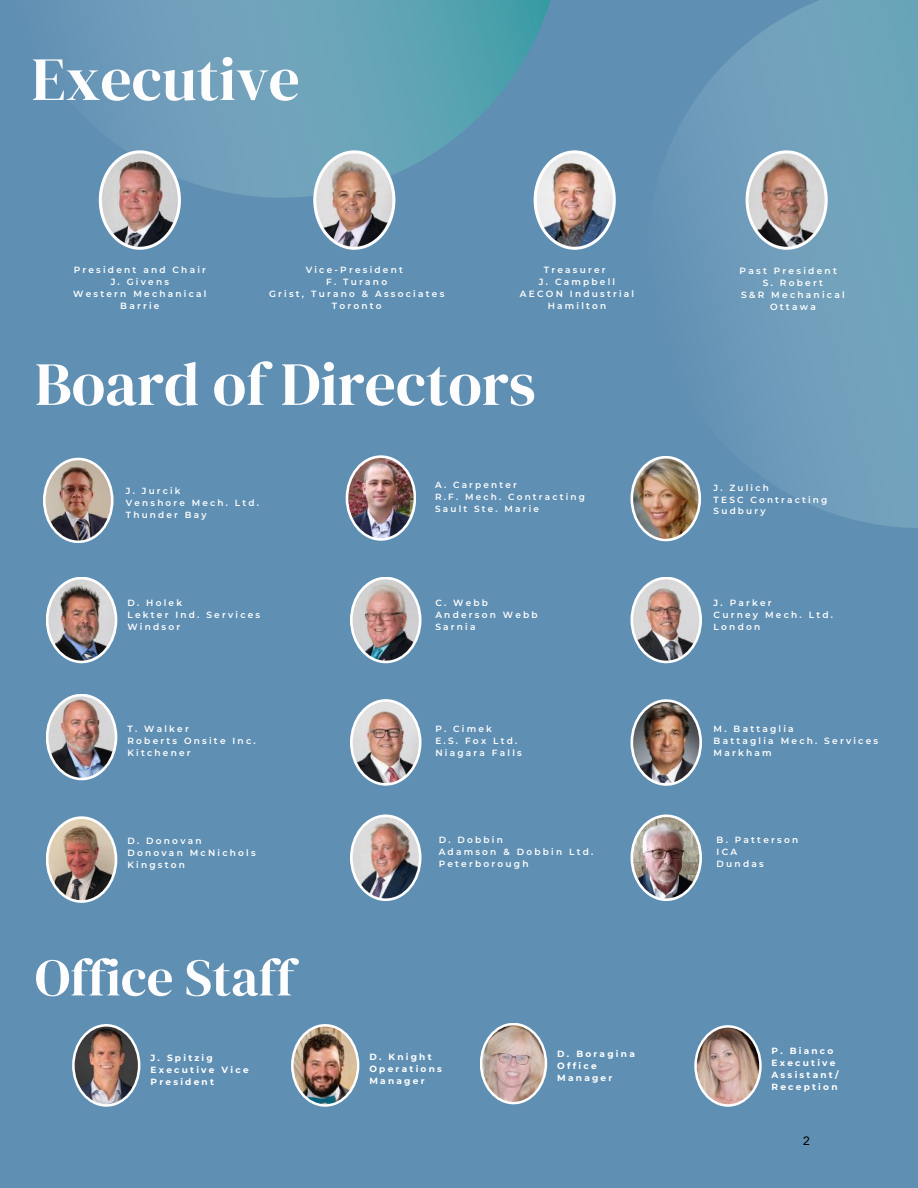
<style>
.page{position:relative;width:918px;height:1188px;background:#5f8fb3}
.page>*{position:absolute;margin:0;border:0;box-sizing:border-box;transform-origin:0 0}
.t1{font:61.35px "DM Serif Display";color:#fdfdfd}
.t2{font:52.5px "DM Serif Display";color:#fdfdfd}
.t3{font:12px "Arial";color:#000}
.t4{font:600 9px/12px "Montserrat";letter-spacing:.245em;color:#fff}
.t5{font:700 9px/12px "Montserrat";letter-spacing:.245em;color:#fff}
.t6{font:600 8.85px/11.9px "Montserrat";letter-spacing:.245em;color:#fff}
</style>
<div class="page">
<svg style="left:81px;top:0;width:470px;height:206px;fill:#6aa1b8"></svg>
<svg style="left:630px;top:0;width:288px;height:542px;fill:#6d9cba"></svg>
<svg style="left:99px;top:150px;width:82px;height:100px"></svg>
<img style="left:534px;top:150px;width:82px;height:100px">
<img style="left:313px;top:150px;width:82px;height:100px">
<svg style="left:746px;top:150px;width:82px;height:100px;background:#aaa6a6"></svg>
<img style="left:43px;top:458px;width:71px;height:85px">
<img style="left:346px;top:455px;width:70px;height:86px">
<img style="left:631px;top:456px;width:70px;height:85px">
<img style="left:46px;top:577px;width:71px;height:86px">
<img style="left:350px;top:577px;width:72px;height:86px">
<img style="left:631px;top:577px;width:71px;height:86px">
<img style="left:46px;top:694px;width:71px;height:86px">
<img style="left:350px;top:699px;width:72px;height:87px">
<img style="left:631px;top:699px;width:71px;height:87px">
<img style="left:46px;top:816px;width:71px;height:87px">
<img style="left:350px;top:814px;width:72px;height:87px">
<img style="left:631px;top:814px;width:71px;height:87px">
<img style="left:291px;top:1024px;width:68px;height:83px">
<svg style="left:694px;top:1025px;width:68px;height:82px"></svg>
<img style="left:72px;top:1024px;width:68px;height:83px">
<svg style="left:480px;top:1023px;width:67px;height:81px"></svg>
<h1 class="t1" style="left:32px;top:36px;width:270px">Executive</h1>
<p class="t4" style="left:73px;top:264px;width:135px;text-align:center">President and Chair<br>J. Givens<br>Western Mechanical<br>Barrie</p>
<p class="t4" style="left:740px;top:265px;width:99px">Past President</p>
<p class="t4" style="left:269px;top:264px;width:177px;text-align:center">Vice-President<br>F. Turano<br>Grist, Turano &amp; Associates<br>Toronto</p>
<p class="t4" style="left:520px;top:264px;width:116px;text-align:center">Treasurer<br>J. Campbell<br>AECON Industrial<br>Hamilton</p>
<p class="t4" style="left:763px;top:277px;width:62px">S. Robert</p>
<p class="t4" style="left:741px;top:289px;width:105px">S&amp;R Mechanical</p>
<p class="t4" style="left:770px;top:301px;width:47px">Ottawa</p>
<h1 class="t1" style="left:35px;top:341px;width:502px">Board of Directors</h1>
<p class="t6" style="left:435px;top:479px;width:151px">A. Carpenter<br>R.F. Mech. Contracting<br>Sault Ste. Marie</p>
<p class="t6" style="left:126px;top:485px;width:134px">J. Jurcik<br>Venshore Mech. Ltd.<br>Thunder Bay</p>
<p class="t6" style="left:714px;top:482px;width:115px">J. Zulich<br>TESC Contracting<br>Sudbury</p>
<p class="t4" style="left:127px;top:596px;width:134px">D. Holek<br>Lekter Ind. Services<br>Windsor</p>
<p class="t4" style="left:435px;top:596px;width:104px">C. Webb<br>Anderson Webb<br>Sarnia</p>
<p class="t4" style="left:714px;top:596px;width:121px">J. Parker<br>Curney Mech. Ltd.<br>London</p>
<p class="t4" style="left:127px;top:723px;width:130px">T. Walker<br>Roberts Onsite Inc.<br>Kitchener</p>
<p class="t4" style="left:714px;top:723px;width:166px">M. Battaglia<br>Battaglia Mech. Services<br>Markham</p>
<p class="t4" style="left:435px;top:723px;width:88px">P. Cimek<br>E.S. Fox Ltd.<br>Niagara Falls</p>
<p class="t4" style="left:127px;top:835px;width:130px">D. Donovan<br>Donovan McNichols<br>Kingston</p>
<p class="t4" style="left:439px;top:834px;width:156px">D. Dobbin<br>Adamson &amp; Dobbin Ltd.<br>Peterborough</p>
<p class="t4" style="left:717px;top:834px;width:83px">B. Patterson<br>ICA<br>Dundas</p>
<h2 class="t2" style="left:35px;top:941px;width:261px">Office Staff</h2>
<p class="t5" style="left:151px;top:1052px;width:100px">J. Spitzig<br>Executive Vice<br>President</p>
<p class="t5" style="left:369px;top:1050px;width:74px">D. Knight<br>Operations<br>Manager</p>
<p class="t5" style="left:557px;top:1048px;width:79px">D. Boragina<br>Office<br>Manager</p>
<p class="t5" style="left:772px;top:1044px;width:69px">P. Bianco<br>Executive<br>Assistant/<br>Reception</p>
<h3 class="t3" style="left:803px;top:1132px;width:8px">2</h3>
</div>
